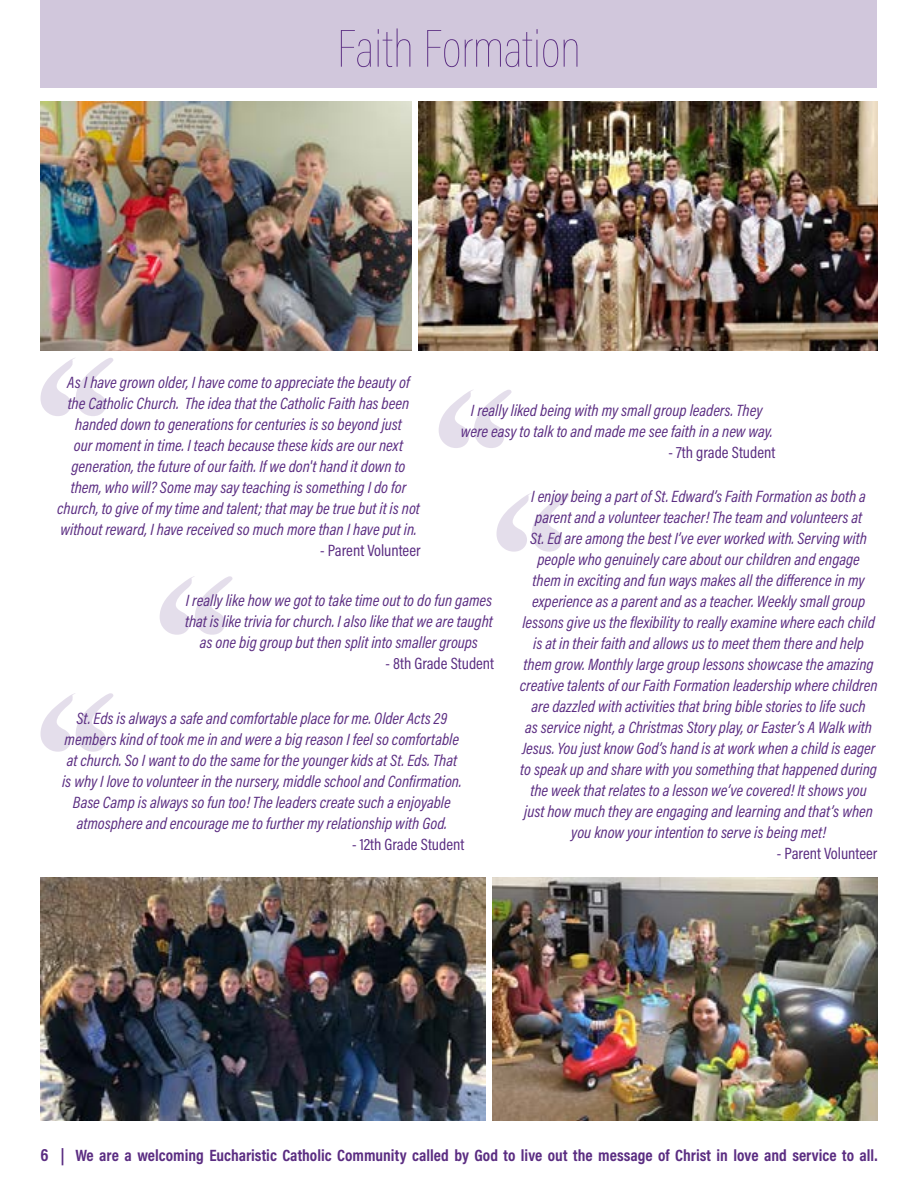
<style>
.page{position:relative;width:918px;height:1188px;background:#fff}
.page>*{position:absolute;margin:0;border:0;box-sizing:border-box;transform-origin:0 0}
.t1{font:100 54px "Acumin Pro Cond";color:#5b2d82}
.t2{font:italic 16.5px/21px "Acumin Pro Cond";color:#5b2d82;text-align:center}
.t3{font:700 16.5px "Acumin Pro Cond";color:#5b2d82}
.t4{font:16.5px "Acumin Pro Cond";color:#5b2d82}
.s1{font-size:18px}
</style>
<div class="page">
<div style="left:40px;top:0;width:838px;height:88px;background:#d1c7dc"></div>
<img style="left:418px;top:101px;width:460px;height:250px">
<img style="left:40px;top:101px;width:372px;height:250px">
<img style="left:40px;top:878px;width:446px;height:242px">
<svg style="left:40px;top:358px;width:73px;height:58px"></svg>
<svg style="left:496px;top:493px;width:73px;height:59px"></svg>
<svg style="left:40px;top:693px;width:73px;height:59px"></svg>
<img style="left:493px;top:878px;width:385px;height:242px">
<svg style="left:439px;top:390px;width:73px;height:58px"></svg>
<svg style="left:160px;top:576px;width:73px;height:59px"></svg>
<h1 class="t1" style="left:337px;top:15px;width:246px">Faith Formation</h1>
<p class="t2" style="left:57px;top:371px;width:364px">As I have grown older, I have come to appreciate the beauty of the Catholic Church. The idea that the Catholic Faith has been handed down to generations for centuries is so beyond just<br>our moment in time. I teach because these kids are our next generation, the future of our faith. If we don't hand it down to them, who will? Some may say teaching is something I do for church, to give of my time and talent; that may be true but it is not without reward, I have received so much more than I have put in.</p>
<p class="t4" style="left:320px;top:539px;width:102px">- Parent Volunteer</p>
<p class="t2" style="left:461px;top:399px;width:313px">I really liked being with my small group leaders. They were easy to talk to and made me see faith in a new way.</p>
<p class="t4" style="left:669px;top:442px;width:108px">- 7th grade Student</p>
<p class="t2" style="left:520px;top:485px;width:359px">I enjoy being a part of St. Edward’s Faith Formation as both a parent and a volunteer teacher! The team and volunteers at<br>St. Ed are among the best I’ve ever worked with. Serving with people who genuinely care about our children and engage<br>them in exciting and fun ways makes all the difference in my experience as a parent and as a teacher. Weekly small group lessons give us the flexibility to really examine where each child is at in their faith and allows us to meet them there and help them grow. Monthly large group lessons showcase the amazing creative talents of our Faith Formation leadership where children are dazzled with activities that bring bible stories to life such<br>as service night, a Christmas Story play, or Easter’s A Walk with Jesus. You just know God’s hand is at work when a child is eager to speak up and share with you something that happened during the week that relates to a lesson we’ve covered! It shows you just how much they are engaging and learning and that’s when you know your intention to serve is being met!</p>
<p class="t4" style="left:777px;top:843px;width:102px">- Parent Volunteer</p>
<p class="t2" style="left:185px;top:590px;width:309px">I really like how we got to take time out to do fun games that is like trivia for church. I also like that we are taught as one big group but then split into smaller groups</p>
<p class="t4" style="left:386px;top:653px;width:110px">- 8th Grade Student</p>
<p class="t2" style="left:62px;top:708px;width:401px">St. Eds is always a safe and comfortable place for me. Older Acts 29 members kind of took me in and were a big reason I feel so comfortable at church. So I want to do the same for the younger kids at St. Eds. That is why I love to volunteer in the nursery, middle school and Confirmation.<br>Base Camp is always so fun too! The leaders create such a enjoyable atmosphere and encourage me to further my relationship with God.</p>
<p class="t4" style="left:352px;top:834px;width:114px">- 12th Grade Student</p>
<p class="t3" style="left:40px;top:1144px;width:839px"><span class="s1">6</span> | We are a welcoming Eucharistic Catholic Community called by God to live out the message of Christ in love and service to all.</p>
</div>
